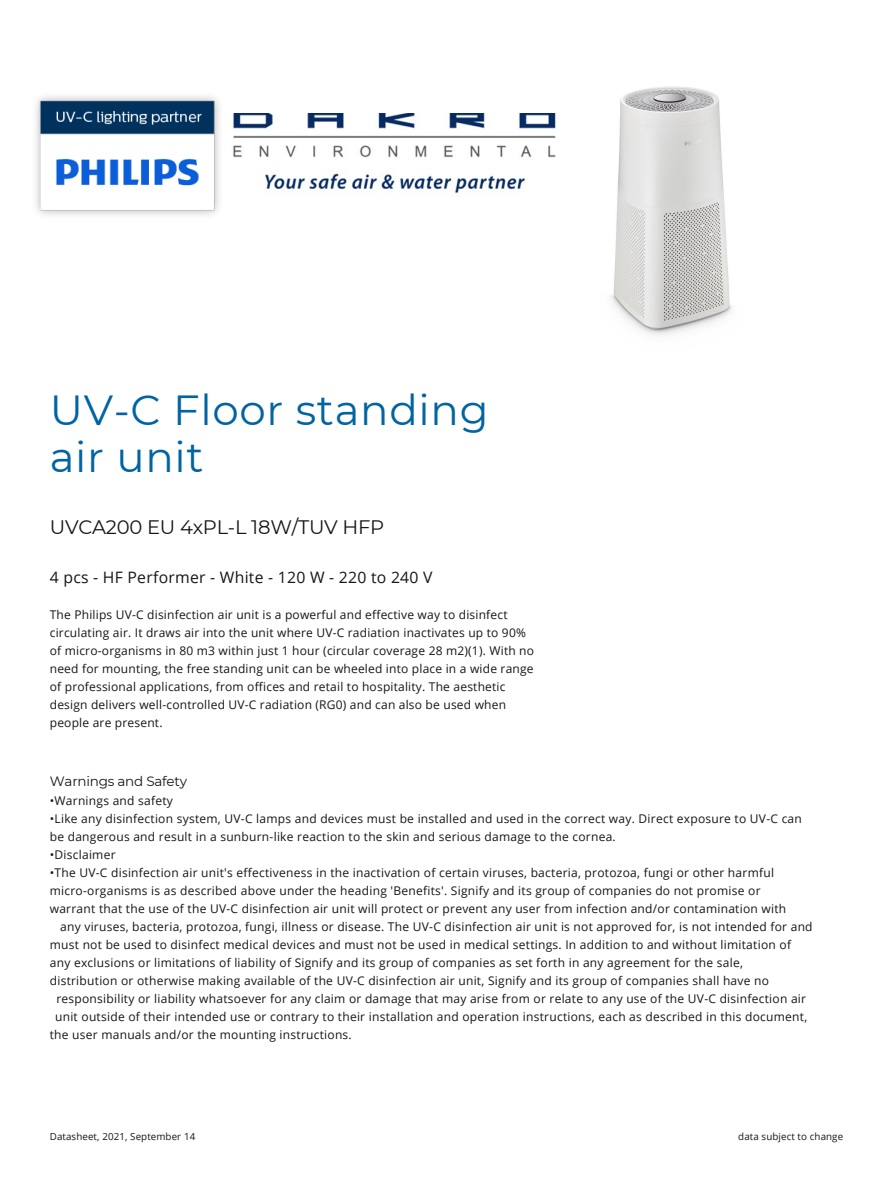
<style>
.page{position:relative;width:893px;height:1187px;background:#fff}
.page>*{position:absolute;margin:0;border:0;box-sizing:border-box;transform-origin:0 0}
.t1{font:42px/47.2px "Montserrat";letter-spacing:.015em;color:#0064a2}
.t2{font:19.5px "Montserrat";letter-spacing:-.01em;color:#171615}
.t3{font:15.75px "Open Sans";letter-spacing:.015em;color:#171615}
.t4{font:13.5px "Montserrat";letter-spacing:-.015em;color:#171615}
.t5{font:12px/18px "Open Sans";letter-spacing:.02em;color:#171615}
.t6{font:9.75px "Open Sans";letter-spacing:.01em;color:#171615}
</style>
<div class="page">
<img style="left:611px;top:86px;width:121px;height:249px">
<img style="left:233px;top:114px;width:323px;height:80px">
<img style="left:36px;top:96px;width:183px;height:119px">
<p class="t1" style="left:50px;top:386px;width:440px">UV-C Floor standing air unit</p>
<p class="t2" style="left:50px;top:515px;width:336px">UVCA200 EU 4xPL-L 18W/TUV HFP</p>
<p class="t3" style="left:50px;top:566px;width:384px">4 pcs - HF Performer - White - 120 W - 220 to 240 V</p>
<p class="t5" style="left:50px;top:605px;width:485px">The Philips UV-C disinfection air unit is a powerful and effective way to disinfect circulating air. It draws air into the unit where UV-C radiation inactivates up to 90% of micro-organisms in 80 m3 within just 1 hour (circular coverage 28 m2)(1). With no need for mounting, the free standing unit can be wheeled into place in a wide range of professional applications, from offices and retail to hospitality. The aesthetic design delivers well-controlled UV-C radiation (RG0) and can also be used when people are present.</p>
<p class="t4" style="left:50px;top:772px;width:139px">Warnings and Safety</p>
<p class="t5" style="left:50px;top:791px;width:125px">•Warnings and safety</p>
<p class="t5" style="left:50px;top:809px;width:753px">•Like any disinfection system, UV-C lamps and devices must be installed and used in the correct way. Direct exposure to UV-C can</p>
<p class="t5" style="left:50px;top:827px;width:567px">be dangerous and result in a sunburn-like reaction to the skin and serious damage to the cornea.</p>
<p class="t5" style="left:50px;top:845px;width:67px">•Disclaimer</p>
<p class="t5" style="left:50px;top:863px;width:725px">•The UV-C disinfection air unit's effectiveness in the inactivation of certain viruses, bacteria, protozoa, fungi or other harmful</p>
<p class="t5" style="left:50px;top:881px;width:712px">micro-organisms is as described above under the heading 'Benefits'. Signify and its group of companies do not promise or</p>
<p class="t5" style="left:50px;top:899px;width:737px">warrant that the use of the UV-C disinfection air unit will protect or prevent any user from infection and/or contamination with</p>
<p class="t5" style="left:60px;top:917px;width:753px">any viruses, bacteria, protozoa, fungi, illness or disease. The UV-C disinfection air unit is not approved for, is not intended for and</p>
<p class="t5" style="left:50px;top:935px;width:742px">must not be used to disinfect medical devices and must not be used in medical settings. In addition to and without limitation of</p>
<p class="t5" style="left:50px;top:953px;width:694px">any exclusions or limitations of liability of Signify and its group of companies as set forth in any agreement for the sale,</p>
<p class="t5" style="left:50px;top:971px;width:720px">distribution or otherwise making available of the UV-C disinfection air unit, Signify and its group of companies shall have no</p>
<p class="t5" style="left:55px;top:989px;width:753px">responsibility or liability whatsoever for any claim or damage that may arise from or relate to any use of the UV-C disinfection air unit outside of their intended use or contrary to their installation and operation instructions, each as described in this document,</p>
<p class="t5" style="left:50px;top:1025px;width:303px">the user manuals and/or the mounting instructions.</p>
<p class="t6" style="left:50px;top:1130px;width:147px">Datasheet, 2021, September 14</p>
<p class="t6" style="left:738px;top:1130px;width:106px">data subject to change</p>
</div>
